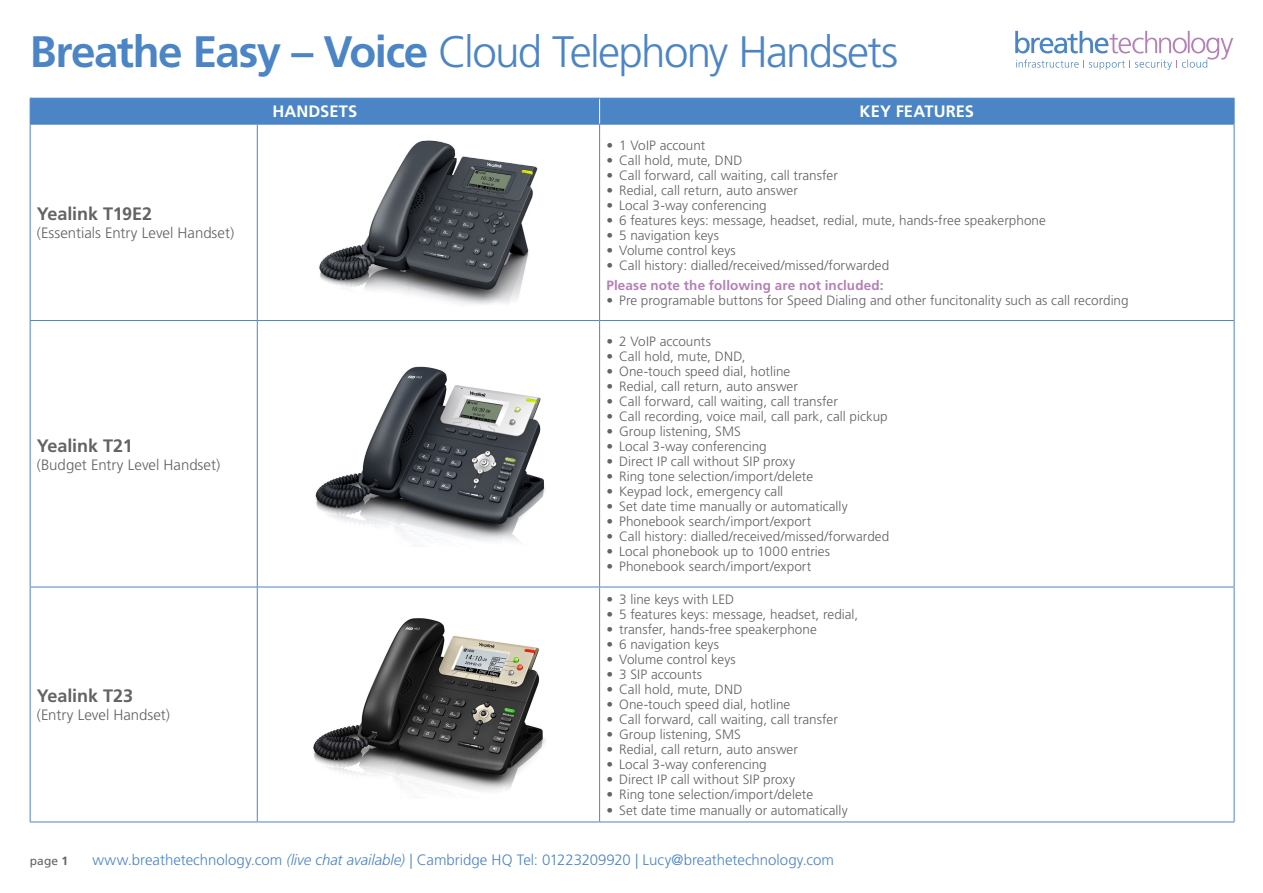
<style>
.page{position:relative;width:1263px;height:893px;background:#fff}
.page>*{position:absolute;margin:0;border:0;box-sizing:border-box;transform-origin:0 0}
.t1{font:300 43.95px "Frutiger LT Std";letter-spacing:-.04em;color:#4c85c5}
.t2{font:700 18px "Frutiger LT Std";letter-spacing:-.005em;color:#636366}
.t3{font:700 16.5px "Frutiger LT Std";letter-spacing:.005em;color:#fff}
.t4{font:300 15px "Frutiger LT Std";color:#4c85c5}
.t5{font:300 15px "Frutiger LT Std";color:#636366}
.t6{font:300 13.5px "Frutiger LT Std";color:#636366}
.t7{font:700 13.5px "Frutiger LT Std";letter-spacing:.01em;color:#b57fb7}
.t8{font:12px "Frutiger LT Std";color:#636366}
.s1{font-weight:700}
.s2{font-style:italic}
</style>
<div class="page">
<svg style="left:1015px;top:31px;width:218px;height:39px"></svg>
<hr style="left:30px;top:125px;width:1px;height:195px;background:#4c85c5">
<hr style="left:257px;top:125px;width:1px;height:195px;background:#4c85c5">
<hr style="left:599px;top:125px;width:1px;height:195px;background:#4c85c5">
<hr style="left:1234px;top:125px;width:1px;height:195px;background:#4c85c5">
<hr style="left:30px;top:320px;width:227px;height:1px;background:#4c85c5">
<hr style="left:30px;top:321px;width:1px;height:266px;background:#4c85c5">
<hr style="left:257px;top:320px;width:343px;height:1px;background:#4c85c5">
<hr style="left:257px;top:321px;width:1px;height:266px;background:#4c85c5">
<hr style="left:600px;top:320px;width:634px;height:1px;background:#4c85c5">
<hr style="left:599px;top:321px;width:1px;height:266px;background:#4c85c5">
<hr style="left:1234px;top:321px;width:1px;height:266px;background:#4c85c5">
<hr style="left:30px;top:587px;width:227px;height:1px;background:#4c85c5">
<hr style="left:30px;top:587px;width:1px;height:235px;background:#4c85c5">
<hr style="left:257px;top:587px;width:343px;height:1px;background:#4c85c5">
<hr style="left:257px;top:587px;width:1px;height:235px;background:#4c85c5">
<hr style="left:600px;top:587px;width:634px;height:1px;background:#4c85c5">
<hr style="left:599px;top:587px;width:1px;height:235px;background:#4c85c5">
<hr style="left:1234px;top:587px;width:1px;height:235px;background:#4c85c5">
<hr style="left:30px;top:822px;width:227px;height:1px;background:#4c85c5">
<hr style="left:257px;top:822px;width:343px;height:1px;background:#4c85c5">
<hr style="left:600px;top:822px;width:634px;height:1px;background:#4c85c5">
<hr style="left:30px;top:124px;width:227px;height:1px;background:#4c85c5">
<hr style="left:257px;top:124px;width:343px;height:1px;background:#4c85c5">
<hr style="left:600px;top:124px;width:634px;height:1px;background:#4c85c5">
<div style="left:30px;top:98px;width:1205px;height:26px;background:#4c85c5"></div>
<img style="left:319px;top:140px;width:219px;height:165px">
<img style="left:315px;top:366px;width:230px;height:175px">
<img style="left:313px;top:618px;width:233px;height:175px">
<h1 class="t1" style="left:30px;top:27px;width:870px"><span class="s1">Breathe Easy – Voice</span> Cloud Telephony Handsets</h1>
<p class="t3" style="left:272px;top:102px;width:87px">HANDSETS</p>
<p class="t3" style="left:860px;top:102px;width:116px">KEY FEATURES</p>
<p class="t2" style="left:37px;top:203px;width:117px">Yealink T19E2</p>
<p class="t5" style="left:37px;top:224px;width:199px">(Essentials Entry Level Handset)</p>
<p class="t2" style="left:37px;top:435px;width:97px">Yealink T21</p>
<p class="t5" style="left:37px;top:456px;width:185px">(Budget Entry Level Handset)</p>
<p class="t2" style="left:37px;top:685px;width:98px">Yealink T23</p>
<p class="t5" style="left:37px;top:707px;width:135px">(Entry Level Handset)</p>
<p class="t6" style="left:606px;top:138px;width:100px">• 1 VoIP account</p>
<p class="t6" style="left:606px;top:153px;width:137px">• Call hold, mute, DND</p>
<p class="t6" style="left:606px;top:168px;width:233px">• Call forward, call waiting, call transfer</p>
<p class="t6" style="left:606px;top:183px;width:193px">• Redial, call return, auto answer</p>
<p class="t6" style="left:606px;top:198px;width:162px">• Local 3-way conferencing</p>
<p class="t6" style="left:606px;top:213px;width:441px">• 6 features keys: message, headset, redial, mute, hands-free speakerphone</p>
<p class="t6" style="left:606px;top:228px;width:114px">• 5 navigation keys</p>
<p class="t6" style="left:606px;top:243px;width:131px">• Volume control keys</p>
<p class="t6" style="left:606px;top:258px;width:284px">• Call history: dialled/received/missed/forwarded</p>
<p class="t7" style="left:606px;top:277px;width:279px">Please note the following are not included:</p>
<p class="t6" style="left:606px;top:292px;width:524px">• Pre programable buttons for Speed Dialing and other funcitonality such as call recording</p>
<p class="t6" style="left:606px;top:334px;width:106px">• 2 VoIP accounts</p>
<p class="t6" style="left:606px;top:349px;width:141px">• Call hold, mute, DND,</p>
<p class="t6" style="left:606px;top:364px;width:185px">• One-touch speed dial, hotline</p>
<p class="t6" style="left:606px;top:379px;width:193px">• Redial, call return, auto answer</p>
<p class="t6" style="left:606px;top:394px;width:233px">• Call forward, call waiting, call transfer</p>
<p class="t6" style="left:606px;top:409px;width:283px">• Call recording, voice mail, call park, call pickup</p>
<p class="t6" style="left:606px;top:424px;width:136px">• Group listening, SMS</p>
<p class="t6" style="left:606px;top:439px;width:162px">• Local 3-way conferencing</p>
<p class="t6" style="left:606px;top:454px;width:190px">• Direct IP call without SIP proxy</p>
<p class="t6" style="left:606px;top:469px;width:208px">• Ring tone selection/import/delete</p>
<p class="t6" style="left:606px;top:484px;width:178px">• Keypad lock, emergency call</p>
<p class="t6" style="left:606px;top:499px;width:243px">• Set date time manually or automatically</p>
<p class="t6" style="left:606px;top:514px;width:206px">• Phonebook search/import/export</p>
<p class="t6" style="left:606px;top:529px;width:284px">• Call history: dialled/received/missed/forwarded</p>
<p class="t6" style="left:606px;top:544px;width:225px">• Local phonebook up to 1000 entries</p>
<p class="t6" style="left:606px;top:559px;width:206px">• Phonebook search/import/export</p>
<p class="t6" style="left:606px;top:592px;width:129px">• 3 line keys with LED</p>
<p class="t6" style="left:606px;top:607px;width:253px">• 5 features keys: message, headset, redial,</p>
<p class="t6" style="left:606px;top:622px;width:212px">• transfer, hands-free speakerphone</p>
<p class="t6" style="left:606px;top:637px;width:114px">• 6 navigation keys</p>
<p class="t6" style="left:606px;top:652px;width:131px">• Volume control keys</p>
<p class="t6" style="left:606px;top:667px;width:97px">• 3 SIP accounts</p>
<p class="t6" style="left:606px;top:682px;width:137px">• Call hold, mute, DND</p>
<p class="t6" style="left:606px;top:697px;width:185px">• One-touch speed dial, hotline</p>
<p class="t6" style="left:606px;top:712px;width:233px">• Call forward, call waiting, call transfer</p>
<p class="t6" style="left:606px;top:727px;width:136px">• Group listening, SMS</p>
<p class="t6" style="left:606px;top:742px;width:193px">• Redial, call return, auto answer</p>
<p class="t6" style="left:606px;top:757px;width:162px">• Local 3-way conferencing</p>
<p class="t6" style="left:606px;top:772px;width:190px">• Direct IP call without SIP proxy</p>
<p class="t6" style="left:606px;top:787px;width:208px">• Ring tone selection/import/delete</p>
<p class="t6" style="left:606px;top:803px;width:243px">• Set date time manually or automatically</p>
<p class="t8" style="left:30px;top:854px;width:40px">page <span class="s1">1</span></p>
<p class="t4" style="left:92px;top:852px;width:743px">www.breathetechnology.com <span class="s2">(live chat available) |</span> Cambridge HQ Tel: 01223209920 | Lucy@breathetechnology.com</p>
</div>
